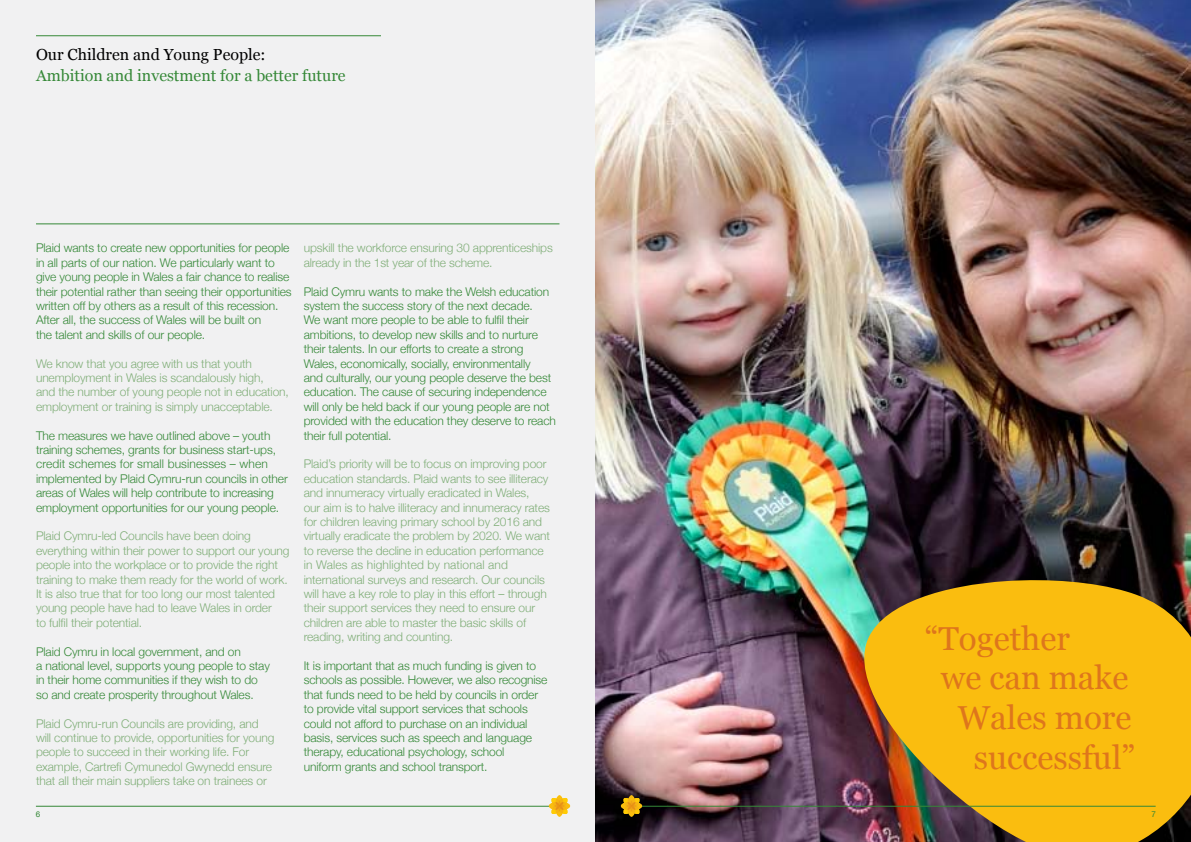
<style>
.page{position:relative;width:1191px;height:842px;background:#f1f1f2}
.page>*{position:absolute;margin:0;border:0;box-sizing:border-box;transform-origin:0 0}
.t1{font:33.2px "Georgia";color:#de761c}
.t2{font:16px "Georgia";color:#358837}
.t3{font:16px "Georgia";color:#000}
.t4{font:300 12px/14.4px "Helvetica Neue";letter-spacing:-.01em;color:#358837}
.t5{font:300 12px/14.4px "Helvetica Neue";letter-spacing:-.01em;color:#80ae78}
.t6{font:8px "Helvetica Neue";color:#358837}
</style>
<div class="page">
<img style="left:595px;top:0;width:595px;height:842px">
<svg style="left:855px;top:578px;width:336px;height:264px;background:#d5a017"></svg>
<hr style="left:36px;top:36px;width:345px;height:1px;background:#358837">
<hr style="left:36px;top:224px;width:523px;height:1px;background:#358837">
<hr style="left:36px;top:806px;width:524px;height:1px;background:#358837">
<hr style="left:631px;top:806px;width:524px;height:1px;background:#358837">
<svg style="left:549px;top:795px;width:21px;height:22px"></svg>
<svg style="left:621px;top:795px;width:21px;height:22px"></svg>
<h2 class="t3" style="left:36px;top:45px;width:231px">Our Children and Young People:</h2>
<h2 class="t2" style="left:36px;top:66px;width:311px">Ambition and investment for a better future</h2>
<p class="t4" style="left:36px;top:240px;width:257px">Plaid wants to create new opportunities for people in all parts of our nation. We particularly want to give young people in Wales a fair chance to realise their potential rather than seeing their opportunities written off by others as a result of this recession.<br>After all, the success of Wales will be built on<br>the talent and skills of our people.</p>
<p class="t5" style="left:36px;top:355px;width:254px">We know that you agree with us that youth unemployment in Wales is scandalously high,<br>and the number of young people not in education, employment or training is simply unacceptable.</p>
<p class="t4" style="left:36px;top:427px;width:253px">The measures we have outlined above – youth training schemes, grants for business start-ups, credit schemes for small businesses – when implemented by Plaid Cymru-run councils in other areas of Wales will help contribute to increasing employment opportunities for our young people.</p>
<p class="t5" style="left:36px;top:528px;width:255px">Plaid Cymru-led Councils have been doing everything within their power to support our young people into the workplace or to provide the right training to make them ready for the world of work.<br>It is also true that for too long our most talented young people have had to leave Wales in order<br>to fulfil their potential.</p>
<p class="t4" style="left:36px;top:643px;width:235px">Plaid Cymru in local government, and on<br>a national level, supports young people to stay in their home communities if they wish to do so and create prosperity throughout Wales.</p>
<p class="t5" style="left:36px;top:715px;width:240px">Plaid Cymru-run Councils are providing, and will continue to provide, opportunities for young people to succeed in their working life. For example, Cartrefi Cymunedol Gwynedd ensure that all their main suppliers take on trainees or</p>
<p class="t5" style="left:304px;top:240px;width:250px">upskill the workforce ensuring 30 apprenticeships already in the 1st year of the scheme.</p>
<p class="t4" style="left:304px;top:283px;width:254px">Plaid Cymru wants to make the Welsh education system the success story of the next decade.<br>We want more people to be able to fulfil their ambitions, to develop new skills and to nurture their talents. In our efforts to create a strong Wales, economically, socially, environmentally<br>and culturally, our young people deserve the best education. The cause of securing independence will only be held back if our young people are not provided with the education they deserve to reach their full potential.</p>
<p class="t5" style="left:304px;top:456px;width:248px">Plaid’s priority will be to focus on improving poor education standards. Plaid wants to see illiteracy and innumeracy virtually eradicated in Wales,<br>our aim is to halve illiteracy and innumeracy rates for children leaving primary school by 2016 and virtually eradicate the problem by 2020. We want to reverse the decline in education performance in Wales as highlighted by national and international surveys and research. Our councils will have a key role to play in this effort – through their support services they need to ensure our children are able to master the basic skills of reading, writing and counting.</p>
<p class="t4" style="left:304px;top:658px;width:245px">It is important that as much funding is given to schools as possible. However, we also recognise that funds need to be held by councils in order to provide vital support services that schools could not afford to purchase on an individual basis, services such as speech and language therapy, educational psychology, school<br>uniform grants and school transport.</p>
<h1 class="t1" style="left:925px;top:618px;width:147px">“Together</h1>
<h1 class="t1" style="left:941px;top:658px;width:189px">we can make</h1>
<h1 class="t1" style="left:958px;top:698px;width:175px">Wales more</h1>
<h1 class="t1" style="left:974px;top:737px;width:163px">successful”</h1>
<p class="t6" style="left:36px;top:807px;width:6px">6</p>
<p class="t6" style="left:1151px;top:807px;width:6px">7</p>
</div>
